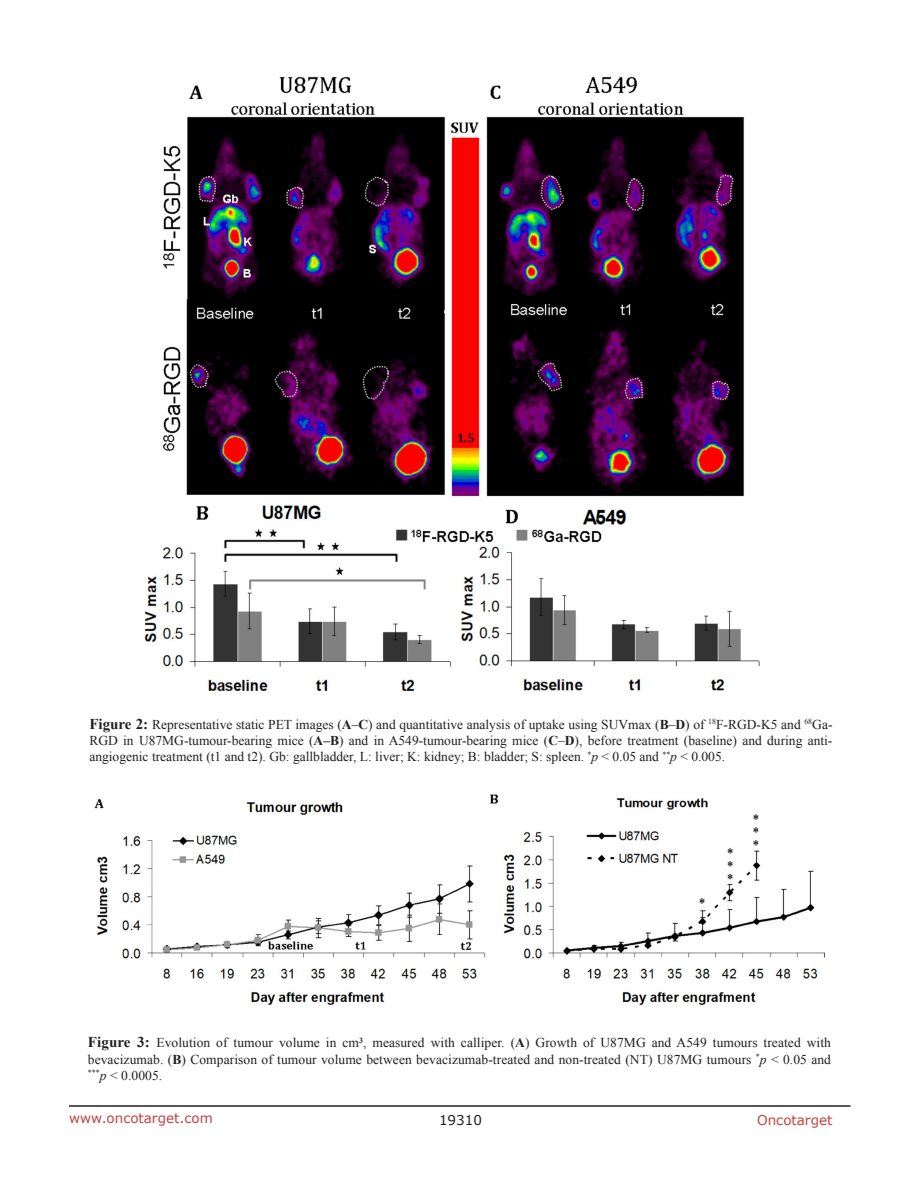
<style>
.page{position:relative;width:918px;height:1188px;background:#fff}
.page>*{position:absolute;margin:0;border:0;box-sizing:border-box;transform-origin:0 0}
.Figuretrx{font:13.5px/16.2px "Times New Roman";letter-spacing:.005em;color:#231f20;text-align:justify}
.t1{font:13.5px "Verdana";color:#c24141}
.t2{font:13.5px "Verdana";color:#231f20}
.s1{font-weight:700;font-size:15px}
.s2{font-weight:700}
.s3{font-style:italic}
</style>
<div class="page">
<hr style="left:69px;top:1105px;width:781px;height:2px;background:#231f20">
<img style="left:144px;top:76px;width:616px;height:614px">
<img style="left:95px;top:794px;width:729px;height:211px">
<p class="Figuretrx" style="left:89px;top:716px;width:745px"><span class="s1">Figure 2:</span> Representative static PET images (<span class="s2">A</span>–<span class="s2">C</span>) and quantitative analysis of uptake using SUVmax (<span class="s2">B</span>–<span class="s2">D</span>) of <sup>18</sup>F-RGD-K5 and <sup>68</sup>Ga-RGD in U87MG-tumour-bearing mice (<span class="s2">A–B</span>) and in A549-tumour-bearing mice (<span class="s2">C</span>–<span class="s2">D</span>), before treatment (baseline) and during anti&shy;angiogenic treatment (t1 and t2). Gb: gallbladder, L: liver; K: kidney; B: bladder; S: spleen. <sup>*</sup><span class="s3">p</span> &lt; 0.05 and <sup>**</sup><span class="s3">p</span> &lt; 0.005.</p>
<p class="Figuretrx" style="left:88px;top:1035px;width:745px"><span class="s1">Figure 3:</span> Evolution of tumour volume in cm<sup>3</sup>, measured with calliper. (<span class="s2">A</span>) Growth of U87MG and A549 tumours treated with bevacizumab. (<span class="s2">B</span>) Comparison of tumour volume between bevacizumab-treated and non-treated (NT) U87MG tumours <sup>*</sup><span class="s3">p</span> &lt; 0.05 and <sup>***</sup><span class="s3">p</span> &lt; 0.0005.</p>
<p class="t1" style="left:69px;top:1109px;width:145px">www.oncotarget.com</p>
<p class="t2" style="left:439px;top:1111px;width:44px">19310</p>
<p class="t1" style="left:757px;top:1111px;width:77px">Oncotarget</p>
</div>
